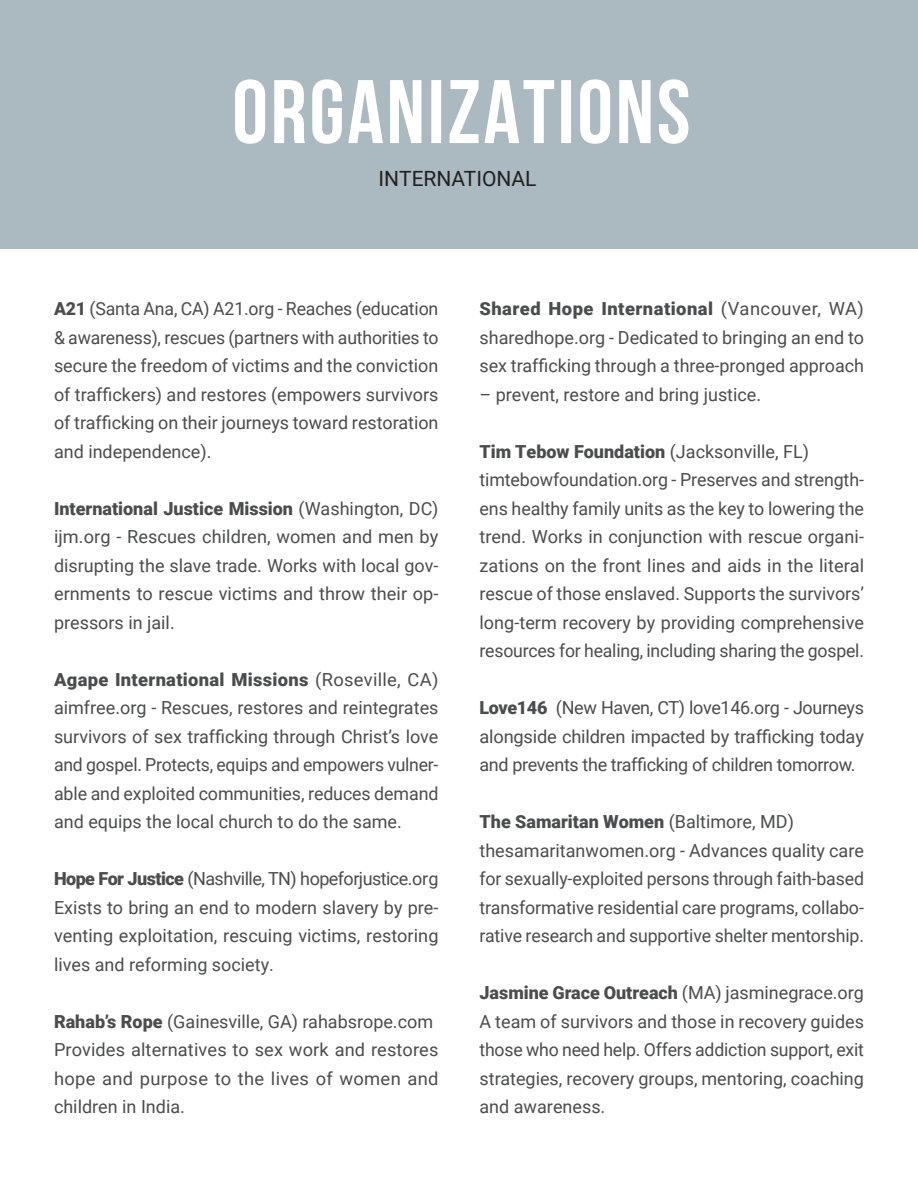
<style>
.page{position:relative;width:918px;height:1188px;background:#fff}
.page>*{position:absolute;margin:0;border:0;box-sizing:border-box;transform-origin:0 0}
.t1{font:21px "Roboto";color:#231f20}
.t2{font:18px/28.5px "Roboto";color:#4b4c4d;text-align:justify}
.t3{font:900 18px "Roboto";color:#4b4c4d}
.s1{font-weight:900}
.s2{font-weight:400}
</style>
<div class="page">
<div style="left:0;top:0;width:918px;height:248px;background:#abb9c0"></div>
<svg style="left:235px;top:79px;width:453px;height:65px"></svg>
<p class="t1" style="left:378px;top:164px;width:160px">INTERNATIONAL</p>
<p class="t2" style="left:54px;top:294px;width:386px"><span class="s1">A21</span> (Santa Ana, CA) A21.org - Reaches (education &amp; awareness), rescues (partners with authorities to secure the freedom of victims and the conviction of traffickers) and restores (empowers survivors of trafficking on their journeys toward restoration and independence).</p>
<p class="t2" style="left:54px;top:493px;width:386px"><span class="s1">International Justice Mission</span> (Washington, DC) ijm.org - Rescues children, women and men by disrupting the slave trade. Works with local gov&shy;ernments to rescue victims and throw their op&shy;pressors in jail.</p>
<p class="t2" style="left:54px;top:664px;width:386px"><span class="s1">Agape International Missions</span> (Roseville, CA) aimfree.org - Rescues, restores and reintegrates survivors of sex trafficking through Christ’s love and gospel. Protects, equips and empowers vulner&shy;able and exploited communities, reduces demand and equips the local church to do the same.</p>
<p class="t2" style="left:54px;top:864px;width:386px"><span class="s1">Hope For Justice</span> (Nashville, TN) hopeforjustice.org Exists to bring an end to modern slavery by pre&shy;venting exploitation, rescuing victims, restoring lives and reforming society.</p>
<p class="t2" style="left:54px;top:1006px;width:381px"><span class="s1">Rahab’s Rope</span> (Gainesville, GA) rahabsrope.com</p>
<p class="t2" style="left:54px;top:1035px;width:386px">Provides alternatives to sex work and restores hope and purpose to the lives of women and children in India.</p>
<p class="t2" style="left:480px;top:294px;width:386px"><span class="s1">Shared Hope International</span> (Vancouver, WA) sharedhope.org - Dedicated to bringing an end to sex trafficking through a three-pronged approach</p>
<p class="t2" style="left:480px;top:379px;width:283px">– prevent, restore and bring justice.</p>
<p class="t3" style="left:480px;top:439px;width:331px">Tim Tebow Foundation <span class="s2">(Jacksonville, FL)</span></p>
<p class="t2" style="left:480px;top:465px;width:386px">timtebowfoundation.org - Preserves and strength&shy;ens healthy family units as the key to lowering the trend. Works in conjunction with rescue organi&shy;zations on the front lines and aids in the literal rescue of those enslaved. Supports the survivors’ long-term recovery by providing comprehensive resources for healing, including sharing the gospel.</p>
<p class="t2" style="left:480px;top:693px;width:386px"><span class="s1">Love146</span> (New Haven, CT) love146.org - Journeys alongside children impacted by trafficking today and prevents the trafficking of children tomorrow.</p>
<p class="t3" style="left:480px;top:809px;width:316px">The Samaritan Women <span class="s2">(Baltimore, MD)</span></p>
<p class="t2" style="left:480px;top:835px;width:386px">thesamaritanwomen.org - Advances quality care for sexually-exploited persons through faith-based transformative residential care programs, collabo&shy;rative research and supportive shelter mentorship.</p>
<p class="t3" style="left:480px;top:980px;width:386px">Jasmine Grace Outreach <span class="s2">(MA) jasminegrace.org</span></p>
<p class="t2" style="left:480px;top:1006px;width:386px">A team of survivors and those in recovery guides those who need help. Offers addiction support, exit strategies, recovery groups, mentoring, coaching and awareness.</p>
</div>
